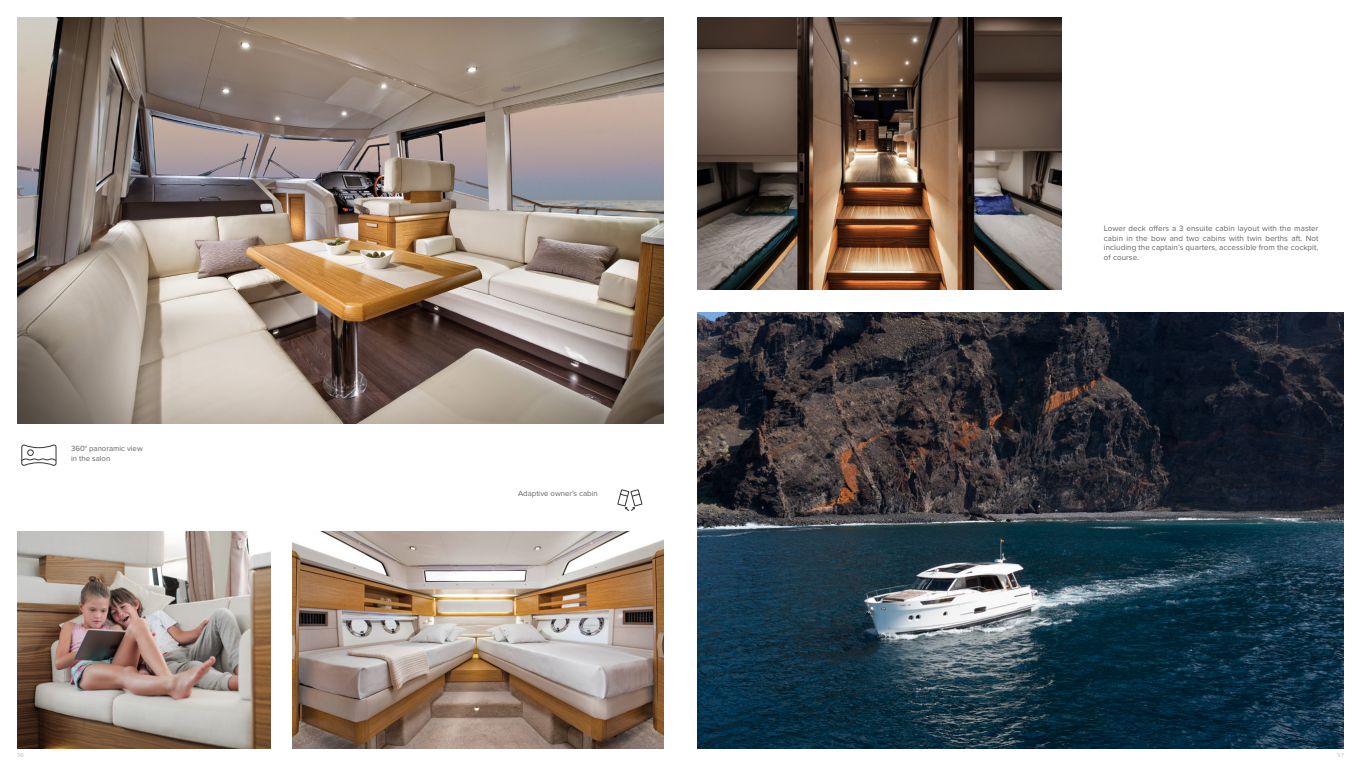
<style>
.page{position:relative;width:1361px;height:766px;background:#fff}
.page>*{position:absolute;margin:0;border:0;box-sizing:border-box;transform-origin:0 0}
.t1{font:8px/9.6px "Proxima Nova";letter-spacing:.01em;color:#646363;text-align:justify}
.t2{font:7.8px/10px "Proxima Nova";color:#646363}
.t3{font:700 6px "Proxima Nova";color:#d6d6d5}
</style>
<div class="page">
<img style="left:293px;top:531px;width:370px;height:217px">
<img style="left:17px;top:531px;width:254px;height:217px">
<img style="left:17px;top:17px;width:646px;height:406px">
<img style="left:697px;top:17px;width:364px;height:272px">
<svg style="left:21px;top:444px;width:36px;height:21px"></svg>
<img style="left:697px;top:312px;width:647px;height:436px">
<svg style="left:617px;top:489px;width:25px;height:21px"></svg>
<p class="t2" style="left:71px;top:442px;width:73px">360° panoramic view in the salon</p>
<p class="t2" style="left:518px;top:487px;width:81px">Adaptive owner’s cabin</p>
<p class="t1" style="left:1104px;top:223px;width:216px">Lower deck offers a 3 ensuite cabin layout with the master cabin in the bow and two cabins with twin berths aft. Not including the captain’s quarters, accessible from the cockpit, of course.</p>
<p class="t3" style="left:17px;top:749px;width:9px">56</p>
<p class="t3" style="left:1337px;top:749px;width:8px">57</p>
</div>
